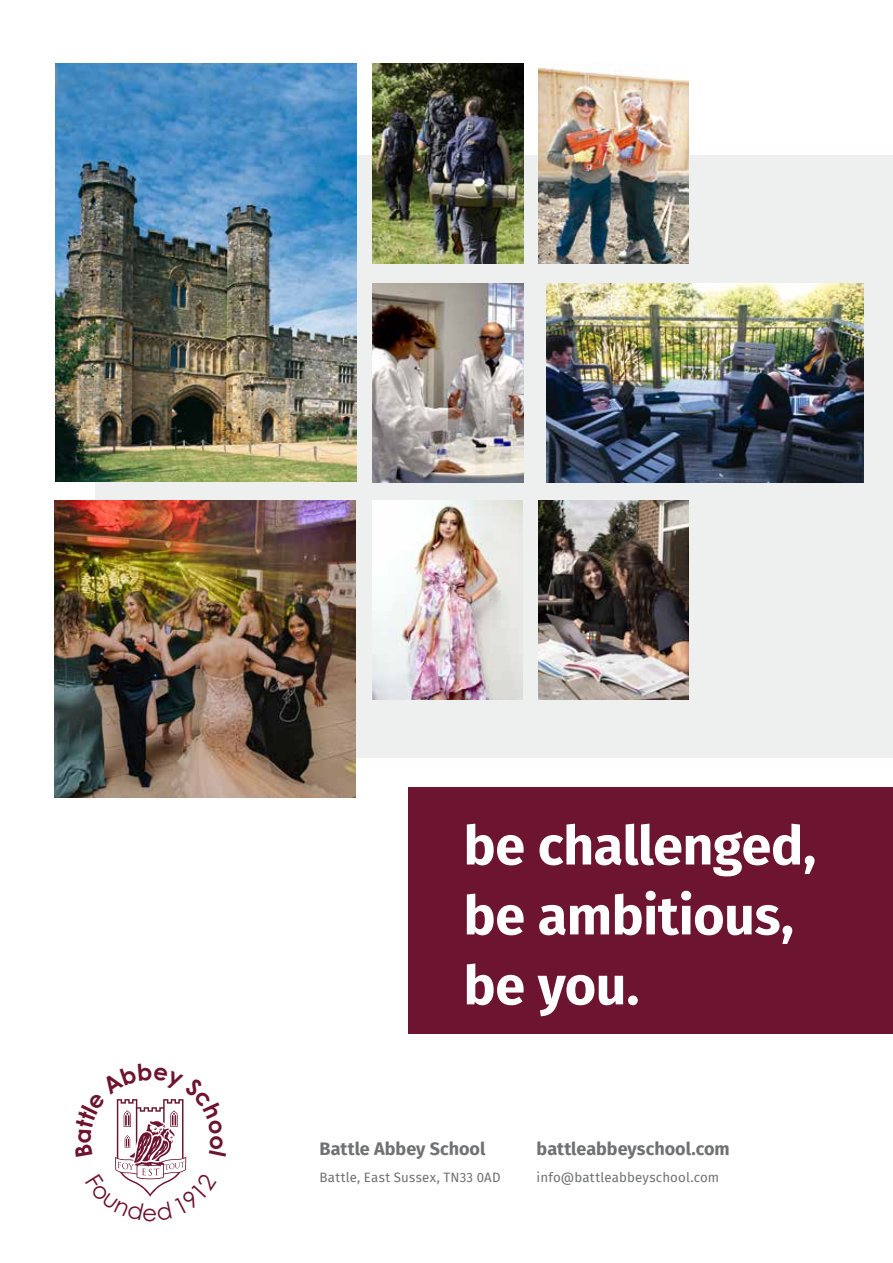
<style>
.page{position:relative;width:893px;height:1263px;background:#fff}
.page>*{position:absolute;margin:0;border:0;box-sizing:border-box;transform-origin:0 0}
.t1{font:700 53.85px/69.9px "Fira Sans";letter-spacing:-.01em;color:#fff}
.t2{font:700 18px "Fira Sans";color:#707172}
.t3{font:13.2px "Fira Sans";letter-spacing:.015em;color:#707172}
</style>
<div class="page">
<div style="left:96px;top:155px;width:797px;height:603px;background:#eeefef"></div>
<img style="left:54px;top:500px;width:301px;height:298px">
<div style="left:408px;top:787px;width:485px;height:246px;background:#6d1430"></div>
<img style="left:56px;top:64px;width:300px;height:417px">
<img style="left:373px;top:64px;width:150px;height:199px">
<img style="left:373px;top:283px;width:150px;height:200px">
<img style="left:373px;top:500px;width:150px;height:200px">
<img style="left:539px;top:500px;width:150px;height:200px">
<img style="left:539px;top:67px;width:150px;height:196px">
<img style="left:547px;top:283px;width:316px;height:200px">
<svg style="left:115px;top:1099px;width:72px;height:98px"></svg>
<h1 class="t1" style="left:463px;top:807px;width:354px">be challenged, be ambitious, be you.</h1>
<h2 class="t2" style="left:320px;top:1134px;width:167px">Battle Abbey School</h2>
<p class="t3" style="left:320px;top:1168px;width:183px">Battle, East Sussex, TN33 0AD</p>
<h2 class="t2" style="left:537px;top:1134px;width:195px">battleabbeyschool.com</h2>
<p class="t3" style="left:537px;top:1168px;width:184px">info@battleabbeyschool.com</p>
</div>
